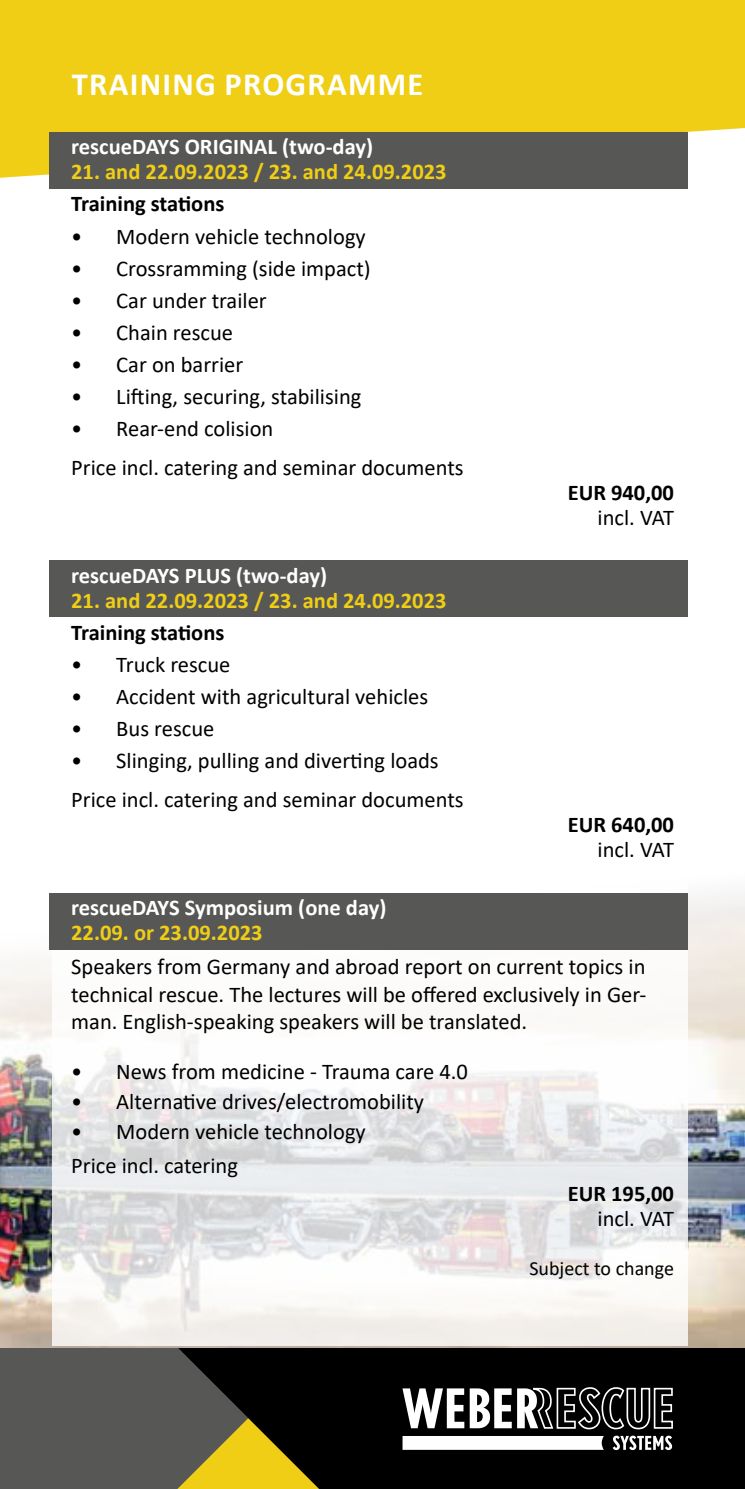
<style>
.page{position:relative;width:745px;height:1489px;background:#fff}
.page>*{position:absolute;margin:0;border:0;box-sizing:border-box;transform-origin:0 0}
.t1{font:700 32.5px "Calibri";letter-spacing:.04em;color:#fff}
.t2{font:22.5px/39.2px "Calibri";color:#000}
.t3{font:700 22.5px "Calibri";color:#efce15}
.t4{font:700 22.5px "Calibri";color:#fff}
.t5{font:700 22.5px "Calibri";color:#000}
.t6{font:20px "Calibri";color:#000}
</style>
<div class="page">
<div style="left:0;top:0;width:744px;height:178px;background:#efce15"></div>
<div style="left:0;top:1346px;width:744px;height:142px;background:#575756"></div>
<svg style="left:177px;top:1346px;width:567px;height:142px;background:#1d1a0c"></svg>
<svg style="left:402px;top:1385px;width:271px;height:64px;background:#6f6f6f"></svg>
<img style="left:0;top:893px;width:744px;height:453px">
<svg style="left:53px;top:949px;width:634px;height:396px"></svg>
<div style="left:50px;top:892px;width:637px;height:57px;background:#575756"></div>
<div style="left:50px;top:560px;width:637px;height:57px;background:#575756"></div>
<div style="left:50px;top:132px;width:637px;height:57px;background:#575756"></div>
<div style="left:0;top:1099px;width:8px;height:143px;background:#000;opacity:.75"></div>
<h1 class="t1" style="left:72px;top:61px;width:353px">TRAINING PROGRAMME</h1>
<p class="t4" style="left:71px;top:131px;width:303px">rescueDAYS ORIGINAL (two-day)</p>
<p class="t3" style="left:71px;top:156px;width:376px">21. and 22.09.2023 / 23. and 24.09.2023</p>
<p class="t5" style="left:71px;top:188px;width:155px">Training stations</p>
<p class="t2" style="left:71px;top:216px;width:296px">• Modern vehicle technology</p>
<p class="t2" style="left:71px;top:248px;width:301px">• Crossramming (side impact)</p>
<p class="t2" style="left:71px;top:280px;width:197px">• Car under trailer</p>
<p class="t2" style="left:71px;top:312px;width:163px">• Chain rescue</p>
<p class="t2" style="left:71px;top:344px;width:173px">• Car on barrier</p>
<p class="t2" style="left:71px;top:376px;width:291px">• Lifting, securing, stabilising</p>
<p class="t2" style="left:71px;top:408px;width:394px">• Rear-end colision<br>Price incl. catering and seminar documents</p>
<p class="t4" style="left:71px;top:559px;width:257px">rescueDAYS PLUS (two-day)</p>
<p class="t3" style="left:71px;top:584px;width:376px">21. and 22.09.2023 / 23. and 24.09.2023</p>
<p class="t5" style="left:71px;top:616px;width:155px">Training stations</p>
<p class="t2" style="left:71px;top:644px;width:161px">• Truck rescue</p>
<p class="t2" style="left:71px;top:676px;width:358px">• Accident with agricultural vehicles</p>
<p class="t2" style="left:71px;top:708px;width:145px">• Bus rescue</p>
<p class="t2" style="left:71px;top:740px;width:394px">• Slinging, pulling and diverting loads<br>Price incl. catering and seminar documents</p>
<p class="t5" style="left:567px;top:477px;width:108px">EUR 940,00</p>
<p class="t2" style="left:597px;top:497px;width:78px">incl. VAT</p>
<p class="t5" style="left:567px;top:808px;width:108px">EUR 640,00</p>
<p class="t2" style="left:597px;top:829px;width:78px">incl. VAT</p>
<p class="t4" style="left:71px;top:891px;width:316px">rescueDAYS Symposium (one day)</p>
<p class="t3" style="left:71px;top:916px;width:193px">22.09. or 23.09.2023</p>
<p class="t2" style="left:71px;top:952px;width:576px;line-height:27.5px;text-align:justify">Speakers from Germany and abroad report on current topics in technical rescue. The lectures will be offered exclusively in Ger&shy;man. English-speaking speakers will be translated.</p>
<p class="t2" style="left:71px;top:1051px;width:398px">• News from medicine - Trauma care 4.0</p>
<p class="t2" style="left:71px;top:1081px;width:354px">• Alternative drives/electromobility</p>
<p class="t2" style="left:71px;top:1113px;width:296px;line-height:34.5px">• Modern vehicle technology<br>Price incl. catering</p>
<p class="t5" style="left:567px;top:1177px;width:108px">EUR 195,00</p>
<p class="t2" style="left:597px;top:1197px;width:78px">incl. VAT</p>
<p class="t6" style="left:529px;top:1254px;width:146px">Subject to change</p>
</div>
